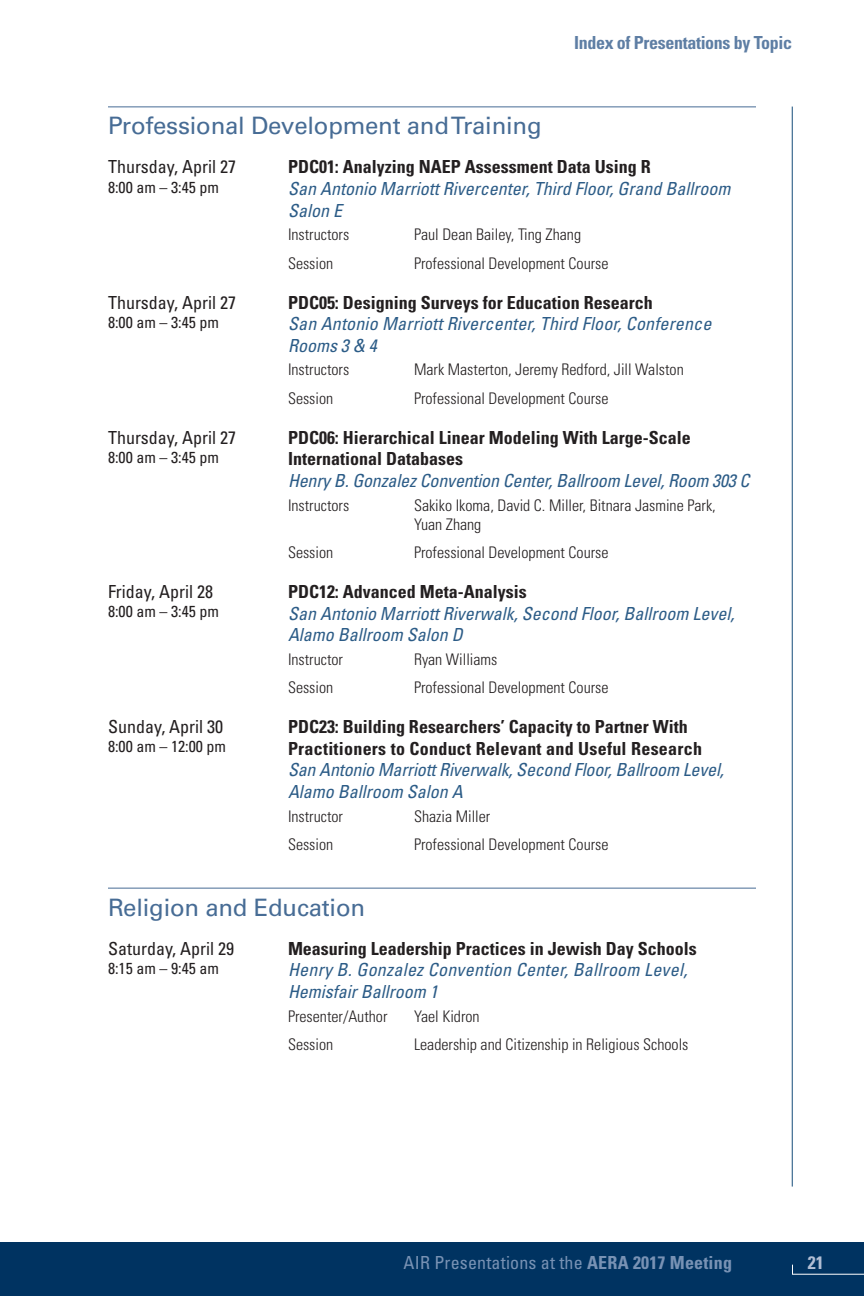
<style>
.page{position:relative;width:864px;height:1296px;background:#fff}
.page>*{position:absolute;margin:0;border:0;box-sizing:border-box;transform-origin:0 0}
.t1{font:24px "Univers LT Std";letter-spacing:-.01em;color:#476c95}
.t2{font:italic condensed 18px/21.6px "Univers LT Std";color:#2c5c87}
.t3{font:700 condensed 18px/21.6px "Univers LT Std";color:#231f20}
.t4{font:condensed 18px "Univers LT Std";color:#231f20}
.t5{font:condensed 18px "Univers LT Std";letter-spacing:.01em;color:#7892b4}
.t6{font:700 condensed 18px "Univers LT Std";letter-spacing:-.02em;color:#5e7ea4}
.t7{font:700 condensed 18px "Univers LT Std";color:#b1bed4}
.t8{font:300 condensed 16px/19.2px "Univers LT Std";color:#231f20}
.t9{font:condensed 16px "Univers LT Std";color:#231f20}
.s1{font-weight:700}
</style>
<div class="page">
<div style="left:0;top:1242px;width:864px;height:54px;background:#003361"></div>
<svg style="left:792px;top:1264px;width:72px;height:11px"></svg>
<hr style="left:792px;top:107px;width:1px;height:1080px;background:#164d7a">
<hr style="left:108px;top:106px;width:648px;height:1px;background:#476c95">
<hr style="left:108px;top:888px;width:648px;height:1px;background:#476c95">
<p class="t6" style="left:574px;top:32px;width:219px">Index of Presentations by Topic</p>
<h1 class="t1" style="left:108px;top:112px;width:435px">Professional Development and Training</h1>
<p class="t4" style="left:108px;top:156px;width:130px">Thursday, April 27</p>
<p class="t9" style="left:108px;top:177px;width:113px">8:00 am – 3:45 pm</p>
<p class="t3" style="left:288px;top:156px;width:364px">PDC01: Analyzing NAEP Assessment Data Using R</p>
<p class="t2" style="left:288px;top:178px;width:444px">San Antonio Marriott Rivercenter, Third Floor, Grand Ballroom<br>Salon E</p>
<p class="t8" style="left:288px;top:225px;width:63px">Instructors</p>
<p class="t8" style="left:414px;top:225px;width:169px">Paul Dean Bailey, Ting Zhang</p>
<p class="t8" style="left:288px;top:253px;width:47px">Session</p>
<p class="t8" style="left:414px;top:253px;width:196px">Professional Development Course</p>
<p class="t4" style="left:108px;top:291px;width:130px">Thursday, April 27</p>
<p class="t9" style="left:108px;top:312px;width:113px">8:00 am – 3:45 pm</p>
<p class="t3" style="left:288px;top:291px;width:366px">PDC05: Designing Surveys for Education Research</p>
<p class="t2" style="left:288px;top:313px;width:425px">San Antonio Marriott Rivercenter, Third Floor, Conference<br>Rooms 3 &amp; 4</p>
<p class="t8" style="left:288px;top:360px;width:63px">Instructors</p>
<p class="t8" style="left:414px;top:360px;width:271px">Mark Masterton, Jeremy Redford, Jill Walston</p>
<p class="t8" style="left:288px;top:388px;width:47px">Session</p>
<p class="t8" style="left:414px;top:388px;width:196px">Professional Development Course</p>
<p class="t4" style="left:108px;top:426px;width:130px">Thursday, April 27</p>
<p class="t9" style="left:108px;top:447px;width:113px">8:00 am – 3:45 pm</p>
<p class="t3" style="left:288px;top:426px;width:404px">PDC06: Hierarchical Linear Modeling With Large-Scale<br>International Databases</p>
<p class="t2" style="left:288px;top:470px;width:463px">Henry B. Gonzalez Convention Center, Ballroom Level, Room 303 C</p>
<p class="t8" style="left:288px;top:495px;width:63px">Instructors</p>
<p class="t8" style="left:414px;top:495px;width:303px">Sakiko Ikoma, David C. Miller, Bitnara Jasmine Park,<br>Yuan Zhang</p>
<p class="t8" style="left:288px;top:543px;width:47px">Session</p>
<p class="t8" style="left:414px;top:543px;width:196px">Professional Development Course</p>
<p class="t4" style="left:108px;top:580px;width:107px">Friday, April 28</p>
<p class="t9" style="left:108px;top:601px;width:113px">8:00 am – 3:45 pm</p>
<p class="t3" style="left:288px;top:581px;width:240px">PDC12: Advanced Meta-Analysis</p>
<p class="t2" style="left:288px;top:602px;width:448px">San Antonio Marriott Riverwalk, Second Floor, Ballroom Level,<br>Alamo Ballroom Salon D</p>
<p class="t8" style="left:288px;top:650px;width:57px">Instructor</p>
<p class="t8" style="left:414px;top:650px;width:85px">Ryan Williams</p>
<p class="t8" style="left:288px;top:678px;width:47px">Session</p>
<p class="t8" style="left:414px;top:678px;width:196px">Professional Development Course</p>
<p class="t4" style="left:108px;top:715px;width:117px">Sunday, April 30</p>
<p class="t9" style="left:108px;top:737px;width:120px">8:00 am – 12:00 pm</p>
<p class="t3" style="left:288px;top:716px;width:416px">PDC23: Building Researchers’ Capacity to Partner With<br>Practitioners to Conduct Relevant and Useful Research</p>
<p class="t2" style="left:288px;top:759px;width:437px">San Antonio Marriott Riverwalk, Second Floor, Ballroom Level,<br>Alamo Ballroom Salon A</p>
<p class="t8" style="left:288px;top:806px;width:57px">Instructor</p>
<p class="t8" style="left:414px;top:806px;width:78px">Shazia Miller</p>
<p class="t8" style="left:288px;top:835px;width:47px">Session</p>
<p class="t8" style="left:414px;top:835px;width:196px">Professional Development Course</p>
<h1 class="t1" style="left:108px;top:893px;width:259px">Religion and Education</h1>
<p class="t4" style="left:108px;top:937px;width:128px">Saturday, April 29</p>
<p class="t9" style="left:108px;top:958px;width:113px">8:15 am – 9:45 am</p>
<p class="t3" style="left:288px;top:937px;width:410px">Measuring Leadership Practices in Jewish Day Schools</p>
<p class="t2" style="left:288px;top:959px;width:401px">Henry B. Gonzalez Convention Center, Ballroom Level,<br>Hemisfair Ballroom 1</p>
<p class="t8" style="left:288px;top:1006px;width:101px">Presenter/Author</p>
<p class="t8" style="left:414px;top:1006px;width:67px">Yael Kidron</p>
<p class="t8" style="left:288px;top:1035px;width:47px">Session</p>
<p class="t8" style="left:414px;top:1035px;width:276px">Leadership and Citizenship in Religious Schools</p>
<p class="t5" style="left:404px;top:1251px;width:330px">AIR Presentations at the <span class="s1">AERA 2017 Meeting</span></p>
<p class="t7" style="left:808px;top:1252px;width:17px">21</p>
</div>
